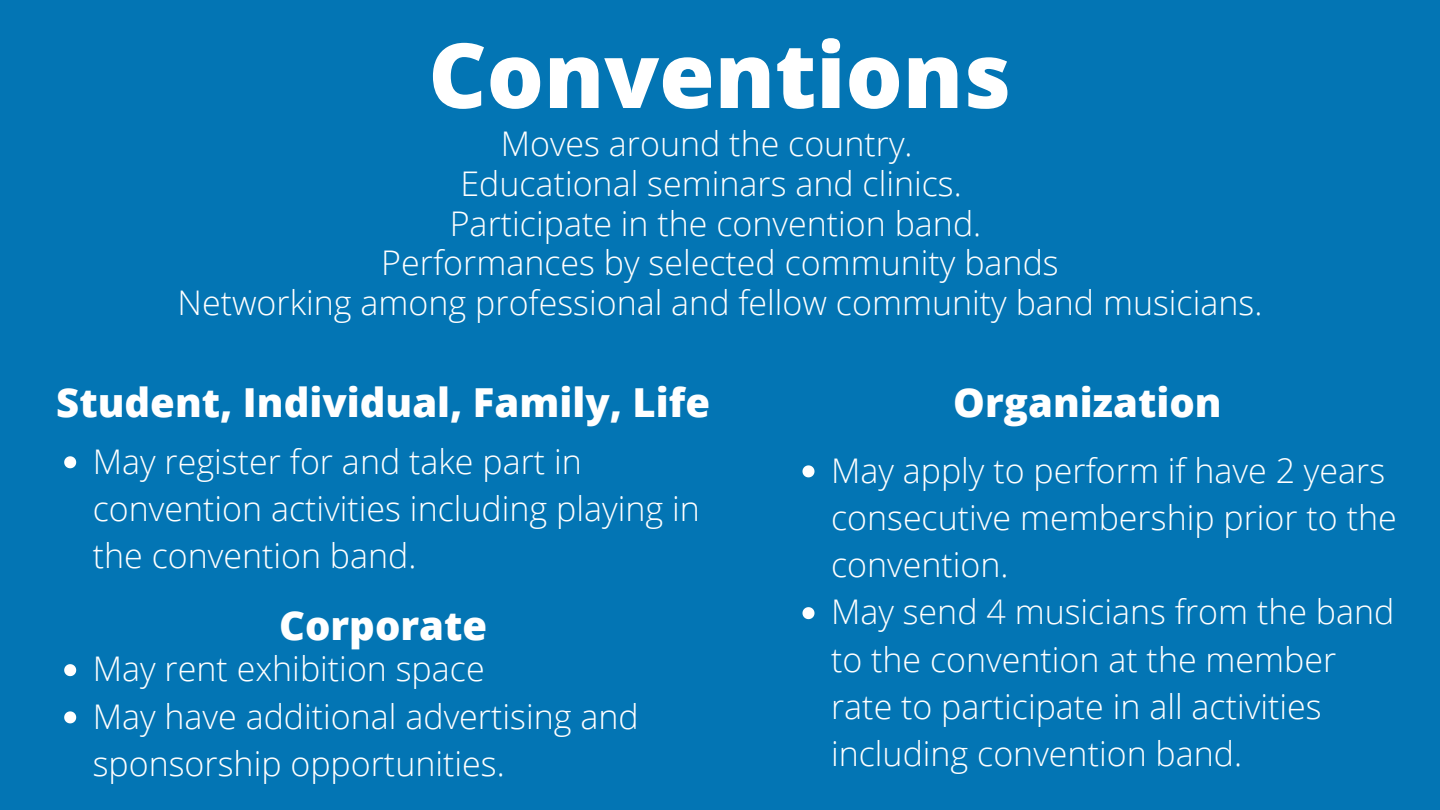
<style>
.page{position:relative;width:1440px;height:810px;background:#0375b4}
.page>*{position:absolute;margin:0;border:0;box-sizing:border-box;transform-origin:0 0}
.t1{font:800 90px "Open Sans";color:#fff}
.t2{font:800 40px "Open Sans";color:#fff}
.t3{font:300 34px/47.2px "Open Sans";color:#fff}
</style>
<div class="page">
<svg style="left:802px;top:465px;width:12px;height:12px"></svg>
<svg style="left:802px;top:607px;width:12px;height:12px"></svg>
<svg style="left:64px;top:664px;width:12px;height:12px"></svg>
<svg style="left:64px;top:711px;width:12px;height:12px"></svg>
<svg style="left:64px;top:456px;width:12px;height:12px"></svg>
<h1 class="t1" style="left:428px;top:12px;width:584px">Conventions</h1>
<p class="t3" style="left:501px;top:119px;width:413px">Moves around the country.</p>
<p class="t3" style="left:460px;top:159px;width:503px">Educational seminars and clinics.</p>
<p class="t3" style="left:450px;top:199px;width:533px">Participate in the convention band.</p>
<p class="t3" style="left:381px;top:239px;width:679px">Performances by selected community bands</p>
<p class="t3" style="left:178px;top:278px;width:1086px">Networking among professional and fellow community band musicians.</p>
<p class="t2" style="left:56px;top:374px;width:655px">Student, Individual, Family, Life</p>
<h2 class="t2" style="left:953px;top:374px;width:270px">Organization</h2>
<p class="t3" style="left:93px;top:437px;width:609px">May register for and take part in convention activities including playing in the convention band.</p>
<p class="t2" style="left:279px;top:597px;width:210px">Corporate</p>
<h2 class="t3" style="left:93px;top:645px;width:393px">May rent exhibition space</h2>
<p class="t3" style="left:93px;top:692px;width:547px">May have additional advertising and sponsorship opportunities.</p>
<h2 class="t3" style="left:831px;top:446px;width:567px">May apply to perform if have 2 years consecutive membership prior to the convention.</h2>
<p class="t3" style="left:831px;top:588px;width:565px">May send 4 musicians from the band to the convention at the member rate to participate in all activities including convention band.</p>
</div>
